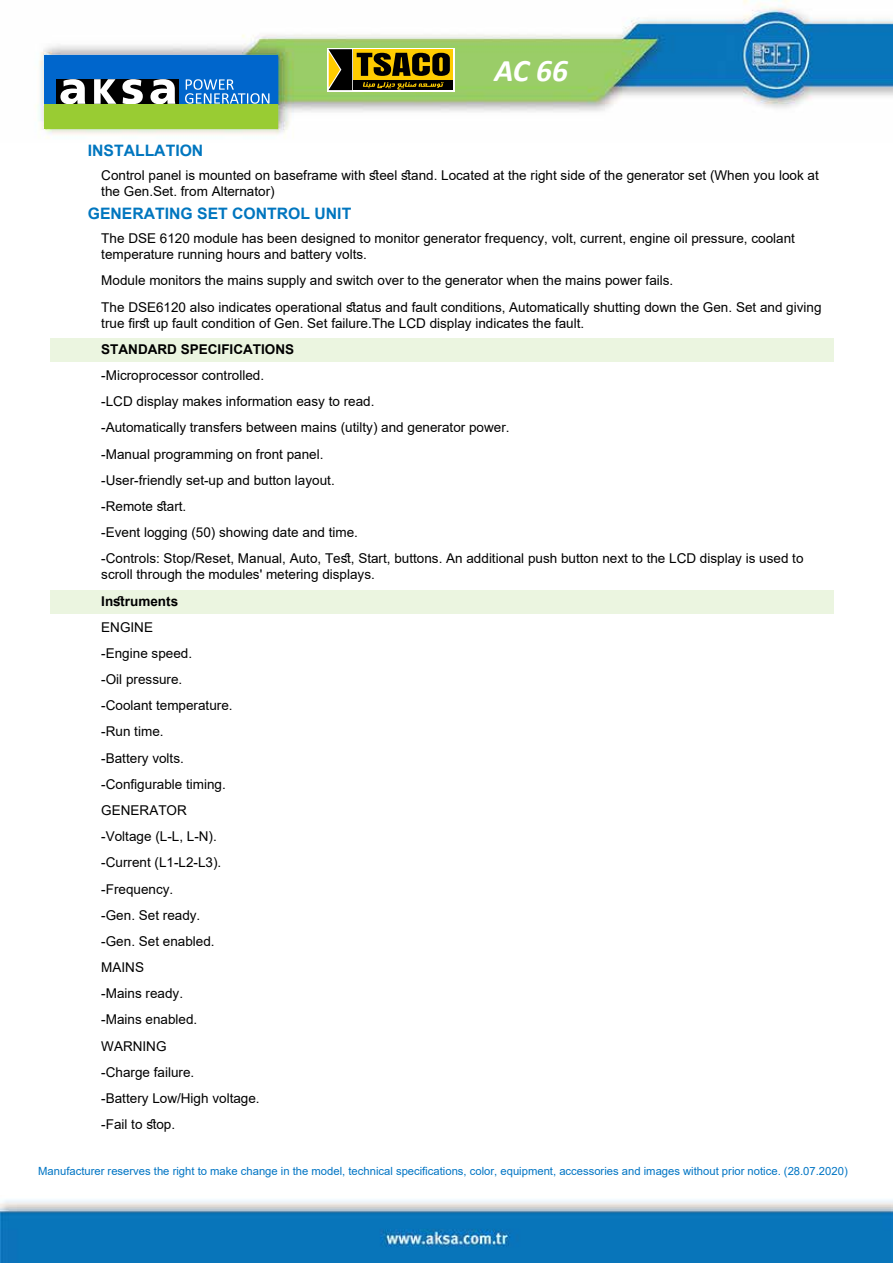
<style>
.page{position:relative;width:893px;height:1263px;background:#fff}
.page>*{position:absolute;margin:0;border:0;box-sizing:border-box;transform-origin:0 0}
.t1{font:italic 700 31.5px "Calibri";color:#fff}
.t2{font:700 15.75px "Arial";color:#0076bf}
.t3{font:13.5px/26.1px "Arial";color:#000}
.t4{font:700 13.5px "Arial";color:#000}
.t5{font:11.25px "Arial";color:#0075c4}
</style>
<div class="page">
<img style="left:36px;top:0;width:856px;height:138px">
<img style="left:0;top:1200px;width:892px;height:63px">
<div style="left:51px;top:338px;width:783px;height:24px;background:#ebf5e0"></div>
<div style="left:51px;top:590px;width:783px;height:24px;background:#ebf5e0"></div>
<svg style="left:327px;top:48px;width:127px;height:44px"></svg>
<div style="left:353px;top:49px;width:100px;height:30px;background:#fc0"></div>
<div style="left:353px;top:81px;width:100px;height:9px;background:#000"></div>
<svg style="left:328px;top:49px;width:122px;height:41px"></svg>
<div style="left:44px;top:104px;width:234px;height:24px;background:#9c3"></div>
<div style="left:44px;top:55px;width:234px;height:49px;background:#06c"></div>
<div style="left:57px;top:79px;width:122px;height:25px;background:#000"></div>
<svg style="left:60px;top:79px;width:25px;height:25px"></svg>
<svg style="left:150px;top:79px;width:25px;height:25px"></svg>
<svg style="left:122px;top:79px;width:21px;height:25px"></svg>
<svg style="left:94px;top:79px;width:22px;height:25px"></svg>
<svg style="left:185px;top:79px;width:84px;height:25px"></svg>
<h1 class="t1" style="left:494px;top:48px;width:75px">AC 66</h1>
<p class="t2" style="left:88px;top:139px;width:117px">INSTALLATION</p>
<p class="t3" style="left:101px;top:167px;width:719px;line-height:16.2px">Control panel is mounted on baseframe with steel stand. Located at the right side of the generator set (When you look at the Gen.Set. from Alternator)</p>
<p class="t2" style="left:88px;top:202px;width:265px">GENERATING SET CONTROL UNIT</p>
<p class="t3" style="left:101px;top:230px;width:695px;line-height:16.2px">The DSE 6120 module has been designed to monitor generator frequency, volt, current, engine oil pressure, coolant temperature running hours and battery volts.</p>
<p class="t3" style="left:101px;top:267px;width:721px">Module monitors the mains supply and switch over to the generator when the mains power fails.<br>The DSE6120 also indicates operational status and fault conditions, Automatically shutting down the Gen. Set and giving</p>
<p class="t3" style="left:101px;top:310px;width:484px">true first up fault condition of Gen. Set failure.The LCD display indicates the fault.</p>
<p class="t4" style="left:101px;top:340px;width:194px">STANDARD SPECIFICATIONS</p>
<p class="t3" style="left:101px;top:362px;width:703px">-Microprocessor controlled.<br>-LCD display makes information easy to read.<br>-Automatically transfers between mains (utilty) and generator power.<br>-Manual programming on front panel.<br>-User-friendly set-up and button layout.<br>-Remote start.<br>-Event logging (50) showing date and time.<br>-Controls: Stop/Reset, Manual, Auto, Test, Start, buttons. An additional push button next to the LCD display is used to</p>
<p class="t3" style="left:101px;top:562px;width:275px">scroll through the modules' metering displays.</p>
<p class="t4" style="left:101px;top:591px;width:78px">Instruments</p>
<p class="t3" style="left:101px;top:614px;width:160px">ENGINE<br>-Engine speed.<br>-Oil pressure.<br>-Coolant temperature. -Run time.<br>-Battery volts. -Configurable timing.<br>GENERATOR<br>-Voltage (L-L, L-N). -Current (L1-L2-L3). -Frequency.<br>-Gen. Set ready.<br>-Gen. Set enabled.<br>MAINS<br>-Mains ready.<br>-Mains enabled.<br>WARNING<br>-Charge failure.<br>-Battery Low/High voltage. -Fail to stop.</p>
<p class="t5" style="left:38px;top:1163px;width:811px">Manufacturer reserves the right to make change in the model, technical specifications, color, equipment, accessories and images without prior notice. (28.07.2020)</p>
</div>
